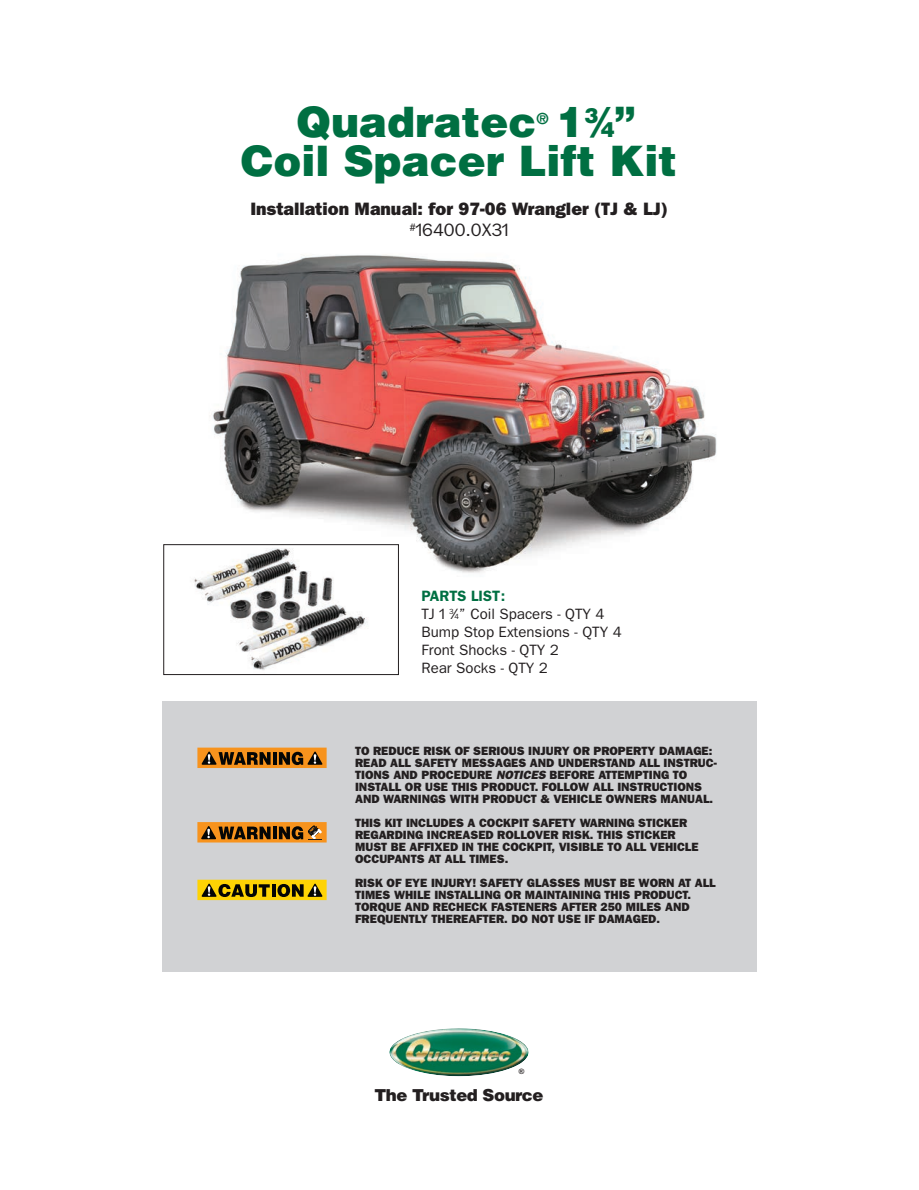
<style>
.page{position:relative;width:919px;height:1190px;background:#fff}
.page>*{position:absolute;margin:0;border:0;box-sizing:border-box;transform-origin:0 0}
.t1{font:900 42px/39px "Helvetica";color:#006f42}
.t2{font:800 18px/21px "New Franklin Gothic";color:#231f20;text-align:center}
.t3{font:900 16.5px "Helvetica";letter-spacing:-.025em;color:#231f20}
.t4{font:900 15.3px "Helvetica";color:#006f42}
.t5{font:15px/18px "New Franklin Gothic";color:#231f20}
.t6{font:800 12px/12px "New Franklin Gothic";color:#231f20}
.t7{font:700 7.5px "Arial";color:#231f20}
.s1{font-size:21px}
.s2{font-weight:400}
.s3{font-weight:600;color:#006f42}
.s4{font-size:7.5px}
.s5{font-style:italic}
</style>
<div class="page">
<img style="left:212px;top:254px;width:505px;height:319px">
<img style="left:389px;top:1028px;width:139px;height:48px">
<div style="left:162px;top:702px;width:594px;height:270px;background:#d1d2d4"></div>
<svg style="left:197px;top:747px;width:129px;height:21px;background:#a5671d"></svg>
<svg style="left:197px;top:822px;width:129px;height:20px;background:#a5661b"></svg>
<svg style="left:197px;top:879px;width:129px;height:21px;background:#b0940e"></svg>
<div style="left:164px;top:545px;width:234px;height:129px;background:#fff"></div>
<img style="left:194px;top:548px;width:174px;height:122px">
<div style="left:163px;top:544px;width:236px;height:131px;border:1px solid #231f20"></div>
<h1 class="t1" style="left:296px;top:101px;width:242px">Quadratec</h1>
<p class="t4" style="left:536px;top:108px;width:14px">®</p>
<h1 class="t1" style="left:241px;top:101px;width:438px;text-indent:316px">1<sup>3</sup>⁄<span class="s1">4</span>”<br>Coil Spacer Lift Kit</h1>
<h2 class="t2" style="left:250px;top:199px;width:418px">Installation Manual: for 97-06 Wrangler (TJ &amp; LJ) <sup>#</sup><span class="s2">16400.0X31</span></h2>
<p class="t5" style="left:421px;top:587px;width:202px"><span class="s3">PARTS LIST:<br></span>TJ 1 <sup>3</sup>⁄<span class="s4">4</span>” Coil Spacers - QTY 4<br>Bump Stop Extensions - QTY 4<br>Front Shocks - QTY 2<br>Rear Socks - QTY 2</p>
<p class="t6" style="left:355px;top:745px;width:363px">TO REDUCE RISK OF SERIOUS INJURY OR PROPERTY DAMAGE:<br>READ ALL SAFETY MESSAGES AND UNDERSTAND ALL INSTRUC-TIONS AND PROCEDURE <span class="s5">NOTICES</span> BEFORE ATTEMPTING TO INSTALL OR USE THIS PRODUCT. FOLLOW ALL INSTRUCTIONS AND WARNINGS WITH PRODUCT &amp; VEHICLE OWNERS MANUAL.</p>
<p class="t6" style="left:355px;top:817px;width:345px">THIS KIT INCLUDES A COCKPIT SAFETY WARNING STICKER REGARDING INCREASED ROLLOVER RISK. THIS STICKER MUST BE AFFIXED IN THE COCKPIT, VISIBLE TO ALL VEHICLE OCCUPANTS AT ALL TIMES.</p>
<p class="t6" style="left:355px;top:877px;width:362px">RISK OF EYE INJURY! SAFETY GLASSES MUST BE WORN AT ALL TIMES WHILE INSTALLING OR MAINTAINING THIS PRODUCT.<br>TORQUE AND RECHECK FASTENERS AFTER 250 MILES AND FREQUENTLY THEREAFTER. DO NOT USE IF DAMAGED.</p>
<p class="t7" style="left:519px;top:1066px;width:7px">®</p>
<h3 class="t3" style="left:374px;top:1084px;width:171px">The Trusted Source</h3>
</div>
